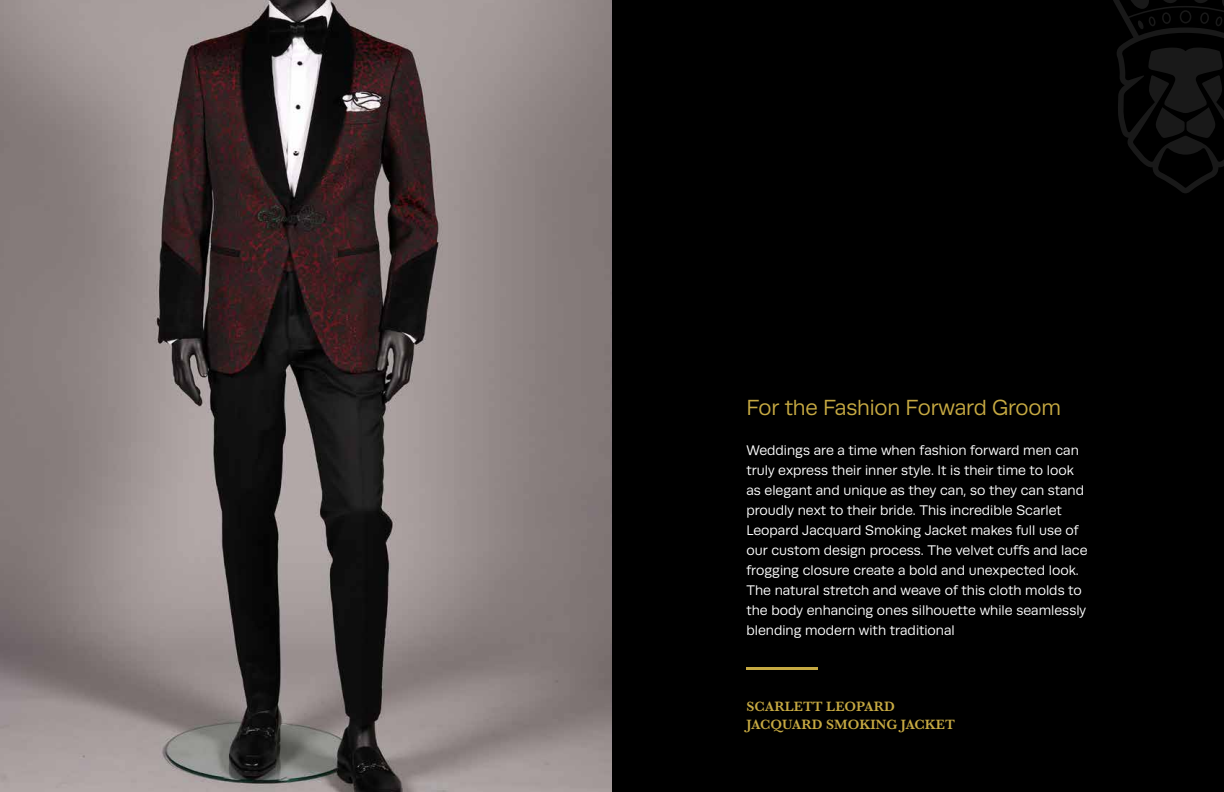
<style>
.page{position:relative;width:1224px;height:792px;background:#fff}
.page>*{position:absolute;margin:0;border:0;box-sizing:border-box;transform-origin:0 0}
.t1{font:22px "Runda";letter-spacing:-.01em;color:#c6a942}
.t2{font:14px/20px "Runda";color:#fff}
.t3{font:600 14px/18px "Baskerville";color:#c6a942}
</style>
<div class="page">
<div style="left:574px;top:0;width:650px;height:792px;background:#000"></div>
<svg style="left:1113px;top:0;width:111px;height:193px"></svg>
<hr style="left:746px;top:667px;width:72px;height:3px;background:#c6a942">
<img style="left:0;top:0;width:612px;height:792px">
<h1 class="t1" style="left:746px;top:395px;width:316px">For the Fashion Forward Groom</h1>
<p class="t2" style="left:746px;top:440px;width:343px">Weddings are a time when fashion forward men can truly express their inner style. It is their time to look as elegant and unique as they can, so they can stand proudly next to their bride. This incredible Scarlet Leopard Jacquard Smoking Jacket makes full use of our custom design process. The velvet cuffs and lace frogging closure create a bold and unexpected look.<br>The natural stretch and weave of this cloth molds to the body enhancing ones silhouette while seamlessly blending modern with traditional</p>
<p class="t3" style="left:746px;top:697px;width:210px">SCARLETT LEOPARD<br>JACQUARD SMOKING JACKET</p>
</div>
